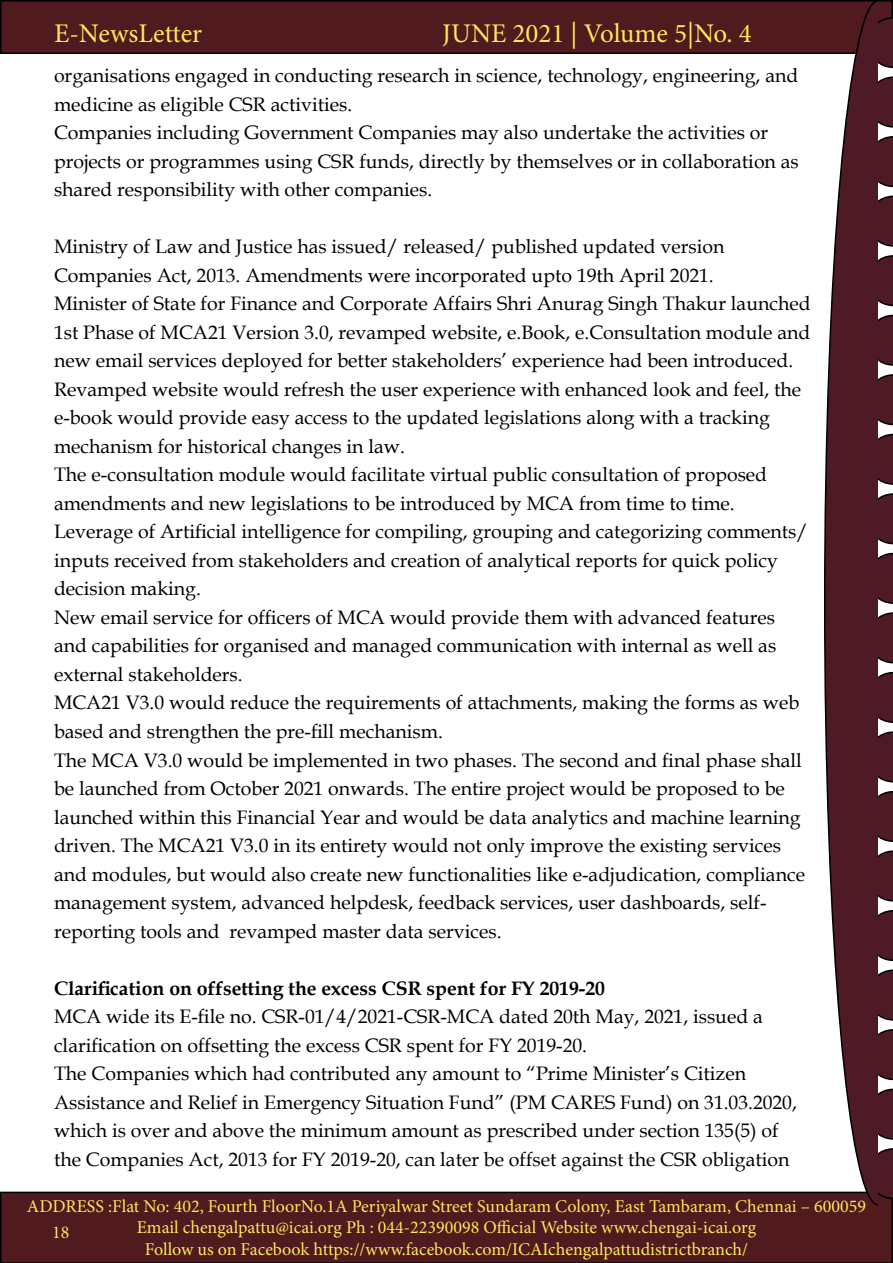
<style>
.page{position:relative;width:893px;height:1263px;background:#fff}
.page>*{position:absolute;margin:0;border:0;box-sizing:border-box;transform-origin:0 0}
.t1{font:27px "Minion Pro";color:#fce85d}
.t2{font:19.5px/28.5px "Book Antiqua";color:#000}
.t3{font:700 19.5px "Book Antiqua";color:#000}
.t4{font:18px/21.6px "Minion Pro";color:#fce85d;text-align:center}
</style>
<div class="page">
<div style="left:1px;top:1px;width:891px;height:52px;background:#501a1e"></div>
<div style="left:0;top:0;width:893px;height:54px;border:2px solid #000"></div>
<div style="left:0;top:1191px;width:893px;height:72px;background:#501a1e"></div>
<svg style="left:879px;top:77px;width:14px;height:51px"></svg>
<svg style="left:879px;top:0;width:14px;height:68px"></svg>
<svg style="left:879px;top:136px;width:14px;height:51px"></svg>
<svg style="left:879px;top:196px;width:14px;height:51px"></svg>
<svg style="left:879px;top:255px;width:14px;height:51px"></svg>
<svg style="left:879px;top:315px;width:14px;height:51px"></svg>
<svg style="left:879px;top:374px;width:14px;height:51px"></svg>
<svg style="left:879px;top:434px;width:14px;height:51px"></svg>
<svg style="left:879px;top:493px;width:14px;height:51px"></svg>
<svg style="left:879px;top:553px;width:14px;height:51px"></svg>
<svg style="left:879px;top:612px;width:14px;height:51px"></svg>
<svg style="left:879px;top:672px;width:14px;height:51px"></svg>
<svg style="left:879px;top:731px;width:14px;height:51px"></svg>
<svg style="left:879px;top:791px;width:14px;height:51px"></svg>
<svg style="left:879px;top:850px;width:14px;height:51px"></svg>
<svg style="left:879px;top:910px;width:14px;height:51px"></svg>
<svg style="left:879px;top:969px;width:14px;height:51px"></svg>
<svg style="left:879px;top:1029px;width:14px;height:51px"></svg>
<svg style="left:879px;top:1089px;width:14px;height:51px"></svg>
<svg style="left:867px;top:1148px;width:26px;height:114px;background:#4c1a20"></svg>
<svg style="left:823px;top:0;width:56px;height:1206px"></svg>
<h1 class="t1" style="left:54px;top:15px;width:150px">E-NewsLetter</h1>
<h1 class="t1" style="left:442px;top:15px;width:311px">JUNE 2021 | Volume 5|No. 4</h1>
<p class="t2" style="left:54px;top:61px;width:746px">organisations engaged in conducting research in science, technology, engineering, and medicine as eligible CSR activities.<br>Companies including Government Companies may also undertake the activities or projects or programmes using CSR funds, directly by themselves or in collaboration as shared responsibility with other companies.</p>
<p class="t2" style="left:54px;top:232px;width:758px">Ministry of Law and Justice has issued/ released/ published updated version Companies Act, 2013. Amendments were incorporated upto 19th April 2021.<br>Minister of State for Finance and Corporate Affairs Shri Anurag Singh Thakur launched 1st Phase of MCA21 Version 3.0, revamped website, e.Book, e.Consultation module and new email services deployed for better stakeholders’ experience had been introduced.<br>Revamped website would refresh the user experience with enhanced look and feel, the e-book would provide easy access to the updated legislations along with a tracking mechanism for historical changes in law.<br>The e-consultation module would facilitate virtual public consultation of proposed amendments and new legislations to be introduced by MCA from time to time.<br>Leverage of Artificial intelligence for compiling, grouping and categorizing comments/ inputs received from stakeholders and creation of analytical reports for quick policy decision making.<br>New email service for officers of MCA would provide them with advanced features and capabilities for organised and managed communication with internal as well as external stakeholders.<br>MCA21 V3.0 would reduce the requirements of attachments, making the forms as web based and strengthen the pre-fill mechanism.<br>The MCA V3.0 would be implemented in two phases. The second and final phase shall be launched from October 2021 onwards. The entire project would be proposed to be launched within this Financial Year and would be data analytics and machine learning driven. The MCA21 V3.0 in its entirety would not only improve the existing services and modules, but would also create new functionalities like e-adjudication, compliance management system, advanced helpdesk, feedback services, user dashboards, self&shy;reporting tools and revamped master data services.</p>
<p class="t3" style="left:54px;top:975px;width:552px">Clarification on offsetting the excess CSR spent for FY 2019-20</p>
<p class="t2" style="left:54px;top:1002px;width:744px">MCA wide its E-file no. CSR-01/4/2021-CSR-MCA dated 20th May, 2021, issued a clarification on offsetting the excess CSR spent for FY 2019-20.<br>The Companies which had contributed any amount to “Prime Minister’s Citizen Assistance and Relief in Emergency Situation Fund” (PM CARES Fund) on 31.03.2020, which is over and above the minimum amount as prescribed under section 135(5) of the Companies Act, 2013 for FY 2019-20, can later be offset against the CSR obligation</p>
<p class="t4" style="left:27px;top:1195px;width:840px">ADDRESS :Flat No: 402, Fourth FloorNo.1A Periyalwar Street Sundaram Colony, East Tambaram, Chennai – 600059<br>Email chengalpattu@icai.org Ph : 044-22390098 Official Website www.chengai-icai.org<br>Follow us on Facebook https://www.facebook.com/ICAIchengalpattudistrictbranch/</p>
<p class="t4" style="left:52px;top:1221px;width:19px">18</p>
</div>
